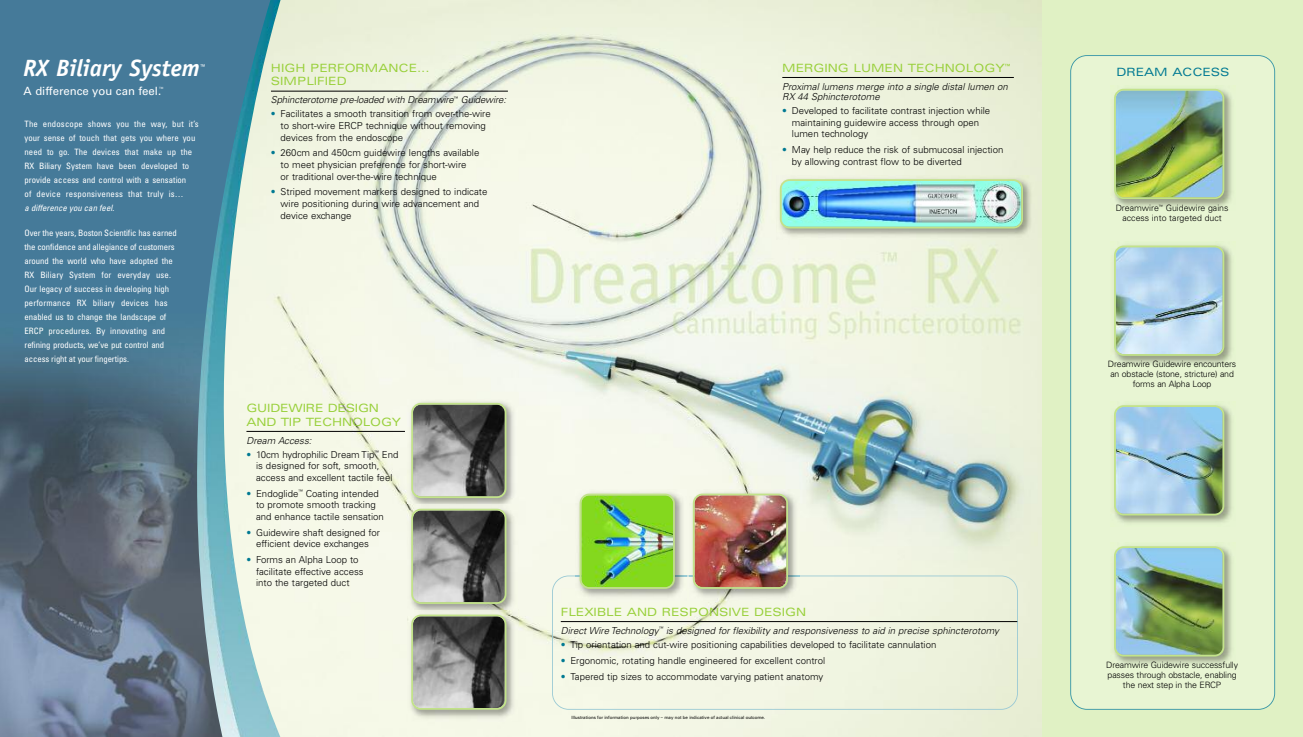
<style>
.page{position:relative;width:1303px;height:737px;background:#fff}
.page>*{position:absolute;margin:0;border:0;box-sizing:border-box;transform-origin:0 0}
.t1{font:italic 700 23.62px "Officina Sans";color:#fff}
.t2{font:expanded 11.38px/13.7px "Univers";color:#99d03b}
.t3{font:500 11.38px "Univers CE";color:#fff}
.t4{font:expanded 11.38px "Univers";color:#007992}
.t5{font:300 9.62px/11.5px "Univers CE";color:#000}
.t6{font:italic 300 9.62px/10.5px "Univers CE";color:#000}
.t7{font:condensed 8.75px/14px "Univers";color:#fff}
.t8{font:300 8.75px/9.6px "Univers CE";letter-spacing:-.015em;color:#000;text-align:center}
.t9{font:italic 700 8.31px "Officina Sans";color:#fff}
.t10{font:500 4.38px "Univers CE";color:#000}
.s1{font-style:italic}
.s2{color:#007992}
</style>
<div class="page">
<img style="left:281px;top:0;width:761px;height:737px">
<hr style="left:271px;top:91px;width:237px;height:1px;background:#000">
<hr style="left:782px;top:77px;width:231px;height:1px;background:#000">
<svg style="left:552px;top:575px;width:465px;height:134px;background:#eff3e1"></svg>
<hr style="left:560px;top:621px;width:457px;height:1px;background:#000">
<img style="left:776px;top:175px;width:258px;height:65px">
<img style="left:779px;top:179px;width:243px;height:49px">
<img style="left:407px;top:399px;width:110px;height:322px">
<svg style="left:411px;top:403px;width:95px;height:95px;background:#757771"></svg>
<svg style="left:411px;top:508px;width:95px;height:96px;background:#767872"></svg>
<svg style="left:411px;top:614px;width:95px;height:95px;background:#747671"></svg>
<img style="left:689px;top:490px;width:110px;height:110px">
<img style="left:689px;top:575px;width:110px;height:1px">
<img style="left:692px;top:493px;width:96px;height:96px">
<img style="left:575px;top:490px;width:111px;height:110px">
<img style="left:575px;top:575px;width:111px;height:1px">
<img style="left:579px;top:493px;width:95px;height:96px">
<hr style="left:246px;top:431px;width:159px;height:1px;background:#000">
<div style="left:1042px;top:0;width:260px;height:737px;background:#e0f1c4"></div>
<div style="left:1070px;top:55px;width:204px;height:654px;background:#e8f5d3"></div>
<img style="left:1110px;top:85px;width:125px;height:125px">
<img style="left:1113px;top:89px;width:111px;height:110px">
<img style="left:1110px;top:242px;width:125px;height:125px">
<svg style="left:1113px;top:245px;width:111px;height:111px;background:#b1d0e1"></svg>
<img style="left:1110px;top:401px;width:125px;height:125px">
<img style="left:1113px;top:405px;width:111px;height:110px">
<img style="left:1110px;top:542px;width:125px;height:125px">
<img style="left:1113px;top:546px;width:111px;height:110px">
<img style="left:0;top:0;width:197px;height:737px">
<img style="left:197px;top:0;width:84px;height:737px">
<h1 class="t1" style="left:24px;top:59px;width:177px">RX Biliary System</h1>
<p class="t9" style="left:200px;top:64px;width:7px">™</p>
<p class="t3" style="left:24px;top:87px;width:142px">A difference you can feel.<sup>™</sup></p>
<p class="t7" style="left:24px;top:118px;width:176px">The endoscope shows you the way, but it’s your sense of touch that gets you where you need to go. The devices that make up the RX Biliary System have been developed to provide access and control with a sensation<br>of device responsiveness that truly is…<br><span class="s1">a difference you can feel</span>.</p>
<p class="t7" style="left:24px;top:226px;width:154px">Over the years, Boston Scientific has earned the confidence and allegiance of customers around the world who have adopted the RX Biliary System for everyday use.<br>Our legacy of success in developing high performance RX biliary devices has enabled us to change the landscape of ERCP procedures. By innovating and refining products, we’ve put control and access right at your fingertips.</p>
<p class="t2" style="left:271px;top:62px;width:160px">HIGH PERFORMANCE...<br>SIMPLIFIED</p>
<p class="t6" style="left:271px;top:96px;width:236px">Sphincterotome pre-loaded with Dreamwire<sup>™</sup> Guidewire:</p>
<p class="t5" style="left:280px;top:109px;width:212px;text-indent:-10px"><span class="s2">•</span> Facilitates a smooth transition from over-the-wire to short-wire ERCP technique without removing devices from the endoscope</p>
<p class="t5" style="left:280px;top:148px;width:200px;text-indent:-10px"><span class="s2">•</span> 260cm and 450cm guidewire lengths available to meet physician preference for short-wire<br>or traditional over-the-wire technique</p>
<p class="t5" style="left:280px;top:187px;width:208px;text-indent:-10px"><span class="s2">•</span> Striped movement markers designed to indicate wire positioning during wire advancement and device exchange</p>
<p class="t2" style="left:246px;top:402px;width:156px">GUIDEWIRE DESIGN<br>AND TIP TECHNOLOGY</p>
<p class="t6" style="left:246px;top:436px;width:67px">Dream Access:</p>
<p class="t5" style="left:256px;top:449px;width:144px;text-indent:-10px"><span class="s2">•</span> 10cm hydrophilic Dream Tip<sup>™</sup> End is designed for soft, smooth, access and excellent tactile feel</p>
<p class="t5" style="left:256px;top:488px;width:129px;text-indent:-10px"><span class="s2">•</span> Endoglide<sup>™</sup> Coating intended to promote smooth tracking and enhance tactile sensation</p>
<p class="t5" style="left:246px;top:527px;width:135px;text-align:center"><span class="s2">•</span> Guidewire shaft designed for efficient device exchanges</p>
<p class="t5" style="left:256px;top:555px;width:109px;text-indent:-10px"><span class="s2">•</span> Forms an Alpha Loop to facilitate effective access into the targeted duct</p>
<p class="t2" style="left:782px;top:62px;width:229px">MERGING LUMEN TECHNOLOGY<sup>™</sup></p>
<p class="t6" style="left:782px;top:82px;width:227px">Proximal lumens merge into a single distal lumen on<br>RX 44 Sphincterotome</p>
<p class="t5" style="left:791px;top:106px;width:200px;text-indent:-10px"><span class="s2">•</span> Developed to facilitate contrast injection while maintaining guidewire access through open lumen technology</p>
<p class="t5" style="left:791px;top:145px;width:213px;text-indent:-10px"><span class="s2">•</span> May help reduce the risk of submucosal injection by allowing contrast flow to be diverted</p>
<p class="t2" style="left:560px;top:606px;width:247px">FLEXIBLE AND RESPONSIVE DESIGN</p>
<p class="t6" style="left:560px;top:626px;width:439px">Direct Wire Technology<sup>™</sup> is designed for flexibility and responsiveness to aid in precise sphincterotomy</p>
<p class="t5" style="left:560px;top:639px;width:377px"><span class="s2">•</span> Tip orientation and cut-wire positioning capabilities developed to facilitate cannulation</p>
<p class="t5" style="left:560px;top:655px;width:266px"><span class="s2">•</span> Ergonomic, rotating handle engineered for excellent control</p>
<p class="t5" style="left:560px;top:671px;width:264px"><span class="s2">•</span> Tapered tip sizes to accommodate varying patient anatomy</p>
<p class="t10" style="left:571px;top:716px;width:195px">Illustrations for information purposes only – may not be indicative of actual clinical outcome.</p>
<p class="t4" style="left:1116px;top:68px;width:114px">DREAM ACCESS</p>
<p class="t8" style="left:1115px;top:204px;width:114px">Dreamwire<sup>™</sup> Guidewire gains access into targeted duct</p>
<p class="t8" style="left:1107px;top:360px;width:130px">Dreamwire Guidewire encounters an obstacle (stone, stricture) and forms an Alpha Loop</p>
<p class="t8" style="left:1105px;top:661px;width:133px">Dreamwire Guidewire successfully passes through obstacle, enabling the next step in the ERCP</p>
</div>
